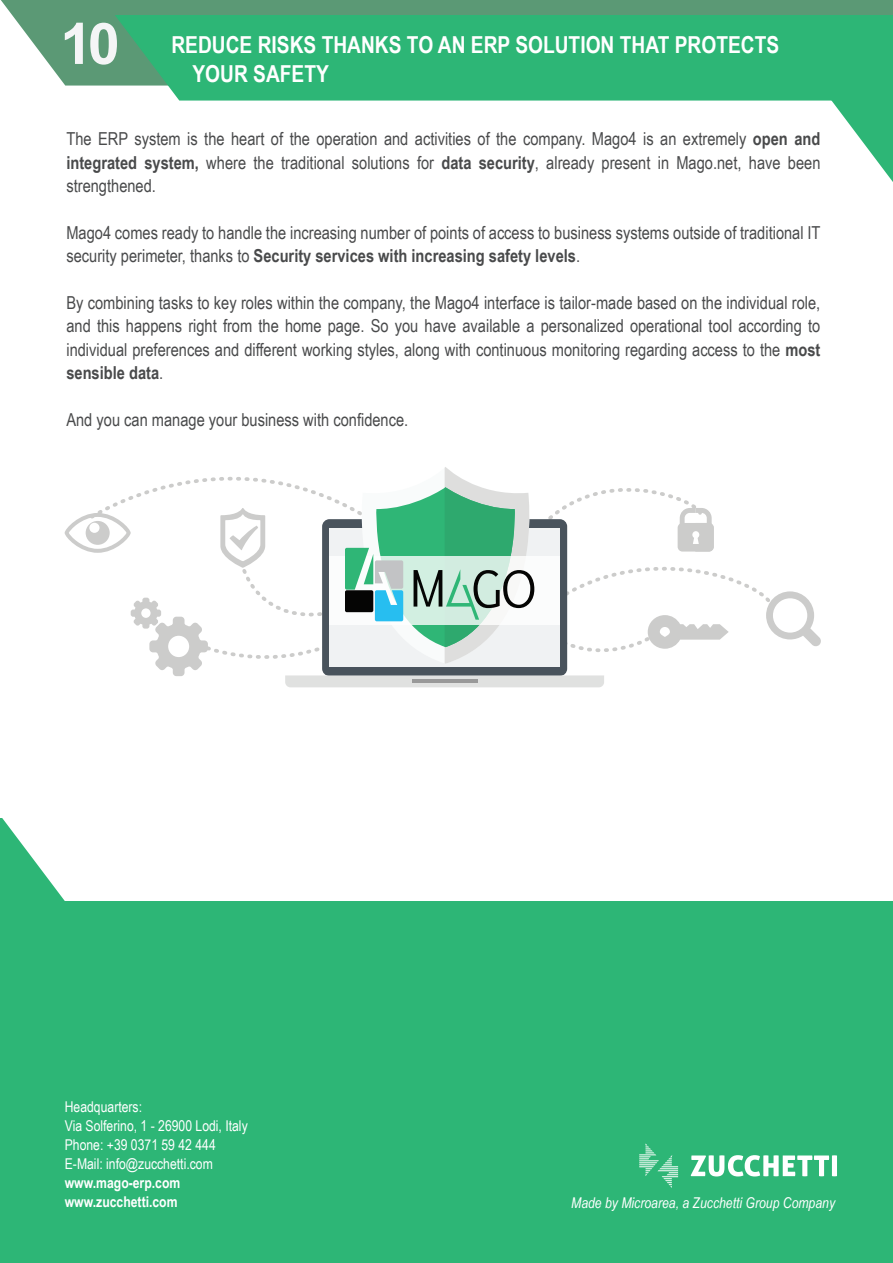
<style>
.page{position:relative;width:893px;height:1263px;background:#fff}
.page>*{position:absolute;margin:0;border:0;box-sizing:border-box;transform-origin:0 0}
.t1{font:700 57.45px "Arial";color:#f4f5f6}
.t2{font:700 23.4px/28px "Arial Narrow";color:#fff}
.t3{font:17.85px/23.4px "Arial Narrow";color:#494a4b;text-align:justify}
.t4{font:14.85px/19.2px "Arial Narrow";color:#fff}
.t5{font:italic 14.85px "Arial Narrow";color:#fff}
.t6{font:700 14.85px/19.2px "Arial Narrow";color:#fff}
.s1{font-weight:700}
</style>
<div class="page">
<svg style="left:1px;top:0;width:892px;height:86px;fill:#5b9975"></svg>
<div style="left:115px;top:15px;width:778px;height:86px;background:#2db676"></div>
<svg style="left:830px;top:99px;width:63px;height:83px"></svg>
<svg style="left:1px;top:818px;width:892px;height:84px"></svg>
<div style="left:0;top:902px;width:893px;height:361px;background:#2db676"></div>
<svg style="left:65px;top:467px;width:756px;height:220px"></svg>
<svg style="left:691px;top:1155px;width:146px;height:21px"></svg>
<svg style="left:639px;top:1143px;width:39px;height:45px"></svg>
<h1 class="t1" style="left:60px;top:3px;width:61px">10</h1>
<h2 class="t2" style="left:192px;top:30px;width:588px;text-indent:-21px">REDUCE RISKS THANKS TO AN ERP SOLUTION THAT PROTECTS<br>YOUR SAFETY</h2>
<p class="t3" style="left:66px;top:126px;width:755px">The ERP system is the heart of the operation and activities of the company. Mago4 is an extremely <span class="s1">open and integrated system,</span> where the traditional solutions for <span class="s1">data security</span>, already present in Mago.net, have been strengthened.</p>
<p class="t3" style="left:66px;top:220px;width:755px">Mago4 comes ready to handle the increasing number of points of access to business systems outside of traditional IT security perimeter, thanks to <span class="s1">Security services with increasing safety levels</span>.</p>
<p class="t3" style="left:66px;top:290px;width:755px">By combining tasks to key roles within the company, the Mago4 interface is tailor-made based on the individual role, and this happens right from the home page. So you have available a personalized operational tool according to individual preferences and different working styles, along with continuous monitoring regarding access to the <span class="s1">most sensible data</span>.</p>
<p class="t3" style="left:66px;top:407px;width:343px">And you can manage your business with confidence.</p>
<p class="t4" style="left:65px;top:1096px;width:184px">Headquarters:<br>Via Solferino, 1 - 26900 Lodi, Italy<br>Phone: +39 0371 59 42 444<br>E-Mail: info@zucchetti.com</p>
<p class="t6" style="left:65px;top:1172px;width:117px">www.mago-erp.com www.zucchetti.com</p>
<p class="t5" style="left:571px;top:1192px;width:265px">Made by Microarea, a Zucchetti Group Company</p>
</div>
